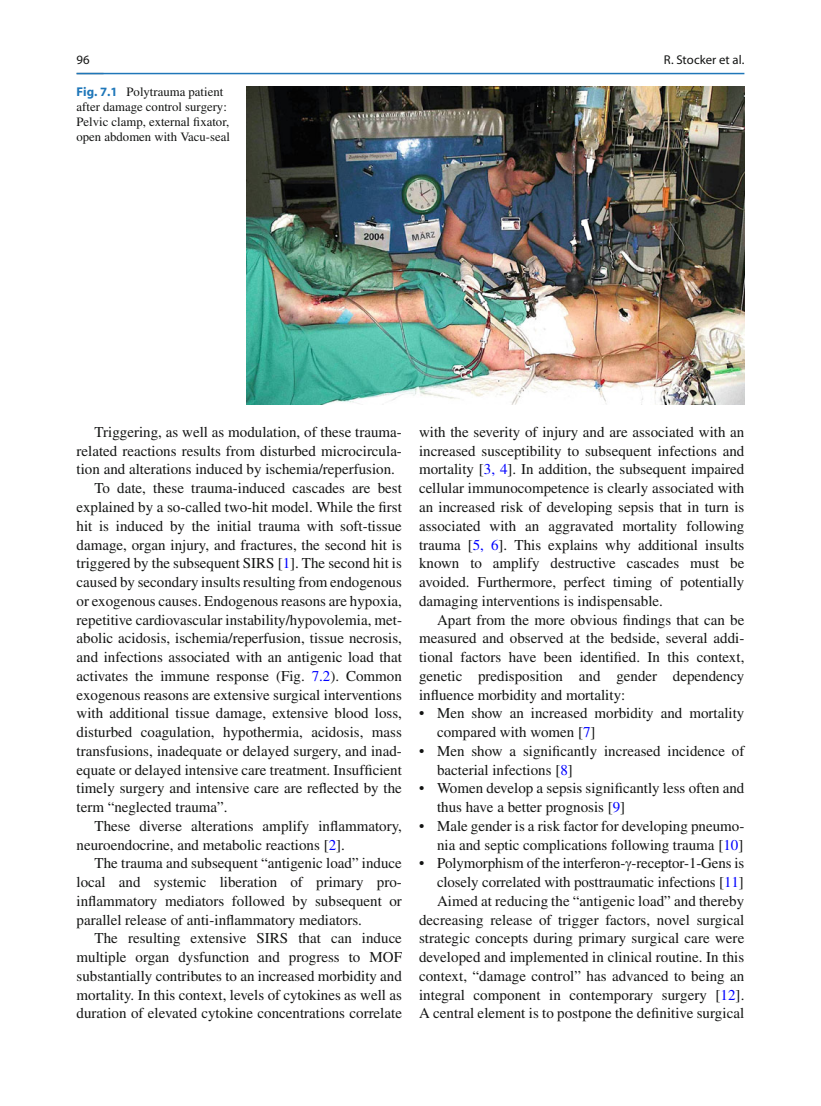
<style>
.page{position:relative;width:821px;height:1106px;background:#fff}
.page>*{position:absolute;margin:0;border:0;box-sizing:border-box;transform-origin:0 0}
.t1{font:15px/18.8px "Times";color:#131413}
.t2{font:12.75px/15px "Times";color:#131413}
.t3{font:12.75px "Myriad";color:#131413}
.s1{font-family:"Myriad";font-weight:700;color:#1f77b9}
.s2{color:#00f}
</style>
<div class="page">
<hr style="left:77px;top:73px;width:667px;height:1px;background:#1f77b9">
<img style="left:247px;top:86px;width:497px;height:318px">
<p class="t3" style="left:77px;top:55px;width:15px">96</p>
<p class="t3" style="left:664px;top:55px;width:82px">R. Stocker et al.</p>
<p class="t2" style="left:77px;top:86px;width:155px"><span class="s1">Fig. 7.1</span> Polytrauma patient after damage control surgery:<br>Pelvic clamp, external fi xator, open abdomen with Vacu-seal</p>
<p class="t1" style="left:95px;top:424px;width:309px">Triggering, as well as modulation, of these trauma-</p>
<p class="t1" style="left:77px;top:443px;width:327px">related reactions results from disturbed microcircula-</p>
<p class="t1" style="left:77px;top:461px;width:320px">tion and alterations induced by ischemia/reperfusion.</p>
<p class="t1" style="left:95px;top:480px;width:309px">To date, these trauma-induced cascades are best</p>
<p class="t1" style="left:77px;top:499px;width:327px">explained by a so-called two-hit model. While the fi rst</p>
<p class="t1" style="left:77px;top:518px;width:327px">hit is induced by the initial trauma with soft-tissue</p>
<p class="t1" style="left:77px;top:536px;width:327px">damage, organ injury, and fractures, the second hit is</p>
<p class="t1" style="left:77px;top:555px;width:327px">triggered by the subsequent SIRS [ <span class="s2">1</span> ] . The second hit is</p>
<p class="t1" style="left:77px;top:574px;width:327px">caused by secondary insults resulting from endogenous</p>
<p class="t1" style="left:77px;top:593px;width:327px">or exogenous causes. Endogenous reasons are hypoxia,</p>
<p class="t1" style="left:77px;top:611px;width:327px">repetitive cardiovascular instability/hypovolemia, met-</p>
<p class="t1" style="left:77px;top:630px;width:327px">abolic acidosis, ischemia/reperfusion, tissue necrosis,</p>
<p class="t1" style="left:77px;top:649px;width:327px">and infections associated with an antigenic load that</p>
<p class="t1" style="left:77px;top:668px;width:327px">activates the immune response (Fig. <span class="s2">7.2</span> ). Common</p>
<p class="t1" style="left:77px;top:686px;width:327px">exogenous reasons are extensive surgical interventions</p>
<p class="t1" style="left:77px;top:705px;width:327px">with additional tissue damage, extensive blood loss,</p>
<p class="t1" style="left:77px;top:724px;width:327px">disturbed coagulation, hypothermia, acidosis, mass</p>
<p class="t1" style="left:77px;top:743px;width:327px">transfusions, inadequate or delayed surgery, and inad-</p>
<p class="t1" style="left:77px;top:761px;width:327px">equate or delayed intensive care treatment. Insuf fi cient</p>
<p class="t1" style="left:77px;top:780px;width:327px">timely surgery and intensive care are re fl ected by the</p>
<p class="t1" style="left:77px;top:799px;width:152px">term “neglected trauma”.</p>
<p class="t1" style="left:95px;top:818px;width:309px">These diverse alterations amplify in fl ammatory,</p>
<p class="t1" style="left:77px;top:836px;width:270px">neuroendocrine, and metabolic reactions [ <span class="s2">2</span> ] .</p>
<p class="t1" style="left:95px;top:855px;width:309px">The trauma and subsequent “antigenic load” induce</p>
<p class="t1" style="left:77px;top:874px;width:327px">local and systemic liberation of primary pro-</p>
<p class="t1" style="left:77px;top:893px;width:327px">in fl ammatory mediators followed by subsequent or</p>
<p class="t1" style="left:77px;top:911px;width:287px">parallel release of anti-in fl ammatory mediators.</p>
<p class="t1" style="left:95px;top:930px;width:309px">The resulting extensive SIRS that can induce</p>
<p class="t1" style="left:77px;top:949px;width:327px">multiple organ dysfunction and progress to MOF</p>
<p class="t1" style="left:77px;top:968px;width:327px">substantially contributes to an increased morbidity and</p>
<p class="t1" style="left:77px;top:986px;width:327px">mortality. In this context, levels of cytokines as well as</p>
<p class="t1" style="left:77px;top:1005px;width:327px">duration of elevated cytokine concentrations correlate</p>
<p class="t1" style="left:419px;top:424px;width:327px;text-align:justify">with the severity of injury and are associated with an increased susceptibility to subsequent infections and mortality [ <span class="s2">3, 4</span> ] . In addition, the subsequent impaired cellular immunocompetence is clearly associated with an increased risk of developing sepsis that in turn is associated with an aggravated mortality following trauma [ <span class="s2">5, 6</span> ] . This explains why additional insults known to amplify destructive cascades must be avoided. Furthermore, perfect timing of potentially damaging interventions is indispensable.</p>
<p class="t1" style="left:419px;top:611px;width:327px;text-align:justify;text-indent:18px">Apart from the more obvious fi ndings that can be measured and observed at the bedside, several addi&shy;tional factors have been identi fi ed. In this context, genetic predisposition and gender dependency in fl uence morbidity and mortality:</p>
<p class="t1" style="left:437px;top:705px;width:309px;text-indent:-18px">• Men show an increased morbidity and mortality compared with women [ <span class="s2">7</span> ]</p>
<p class="t1" style="left:437px;top:743px;width:309px;text-indent:-18px">• Men show a signi fi cantly increased incidence of bacterial infections [ <span class="s2">8</span> ]</p>
<p class="t1" style="left:437px;top:780px;width:309px;text-indent:-18px">• Women develop a sepsis signi fi cantly less often and thus have a better prognosis [ <span class="s2">9</span> ]</p>
<p class="t1" style="left:419px;top:818px;width:327px;text-align:right">• Male gender is a risk factor for developing pneumo&shy;nia and septic complications following trauma [ <span class="s2">10</span> ]</p>
<p class="t1" style="left:419px;top:855px;width:327px;text-align:right">• Polymorphism of the interferon- -receptor-1-Gens is closely correlated with posttraumatic infections [ <span class="s2">11</span> ] Aimed at reducing the “antigenic load” and thereby decreasing release of trigger factors, novel surgical strategic concepts during primary surgical care were developed and implemented in clinical routine. In this context, “damage control” has advanced to being an integral component in contemporary surgery [ <span class="s2">12</span> ] .<br>A central element is to postpone the de fi nitive surgical</p>
</div>
